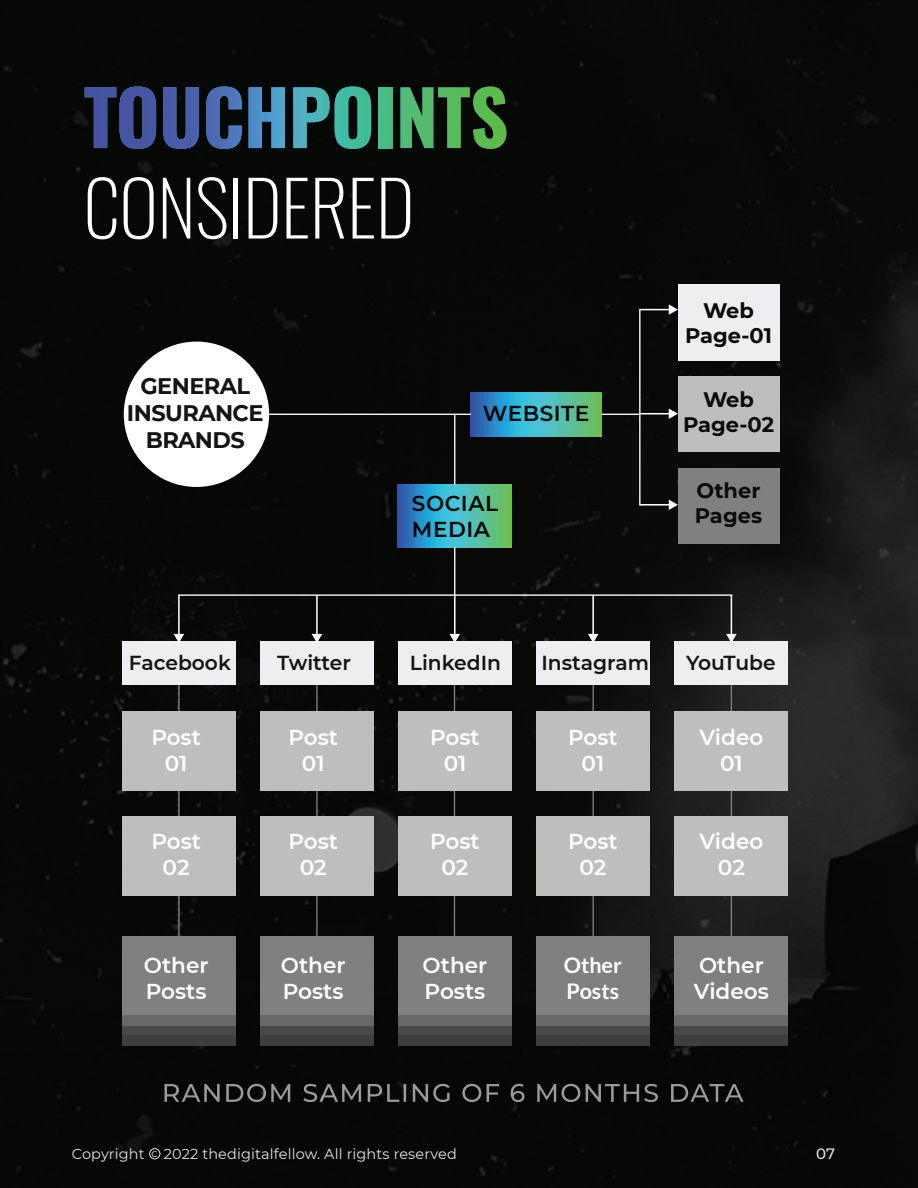
<style>
.page{position:relative;width:918px;height:1188px;background:#fff}
.page>*{position:absolute;margin:0;border:0;box-sizing:border-box;transform-origin:0 0}
.t1{font:200 75px "Oswald";letter-spacing:-.01em;color:#fff}
.t2{font:700 22.5px/27px "Montserrat";letter-spacing:-.025em;color:#151414;text-align:center}
.t3{font:600 21.6px/26px "Montserrat";color:#fff;text-align:center}
.t4{font:600 21.6px/26px "Montserrat";letter-spacing:.025em;color:#040503}
.t5{font:700 21.6px/26px "Lato";color:#fff}
.t6{font:700 21px/25.2px "Montserrat";color:#090b0a;text-align:center}
.t7{font:600 20.25px "Montserrat";color:#151414}
.t8{font:500 15px "Montserrat";color:#e4e4e4}
.t9{font:14.4px "Montserrat";letter-spacing:.01em;color:#e4e4e4}
</style>
<div class="page">
<img style="left:0;top:0;width:918px;height:1188px">
<img style="left:165px;top:1084px;width:579px;height:18px">
<hr style="left:178px;top:685px;width:2px;height:276px;background:#808081">
<hr style="left:316px;top:685px;width:2px;height:276px;background:#808081">
<hr style="left:454px;top:685px;width:1px;height:276px;background:#808081">
<hr style="left:593px;top:685px;width:1px;height:276px;background:#808081">
<hr style="left:731px;top:685px;width:1px;height:276px;background:#808081">
<div style="left:124px;top:342px;width:145px;height:145px;background:#fff;border-radius:50%"></div>
<svg style="left:471px;top:392px;width:131px;height:44px"></svg>
<svg style="left:398px;top:485px;width:113px;height:62px"></svg>
<div style="left:122px;top:641px;width:113px;height:44px;background:#edeeef"></div>
<div style="left:260px;top:641px;width:113px;height:44px;background:#edeeef"></div>
<div style="left:398px;top:641px;width:114px;height:44px;background:#edeeef"></div>
<div style="left:536px;top:641px;width:113px;height:44px;background:#edeeef"></div>
<div style="left:675px;top:641px;width:113px;height:44px;background:#edeeef"></div>
<div style="left:122px;top:711px;width:113px;height:80px;background:#bfbebe"></div>
<div style="left:260px;top:711px;width:113px;height:80px;background:#bfbebe"></div>
<div style="left:398px;top:711px;width:114px;height:80px;background:#bfbebe"></div>
<div style="left:536px;top:711px;width:113px;height:80px;background:#bfbebe"></div>
<div style="left:675px;top:711px;width:113px;height:80px;background:#bfbebe"></div>
<div style="left:122px;top:816px;width:113px;height:80px;background:#bfbebe"></div>
<div style="left:260px;top:816px;width:113px;height:80px;background:#bfbebe"></div>
<div style="left:398px;top:816px;width:114px;height:80px;background:#bfbebe"></div>
<div style="left:536px;top:816px;width:113px;height:80px;background:#bfbebe"></div>
<div style="left:675px;top:816px;width:113px;height:80px;background:#bfbebe"></div>
<div style="left:122px;top:936px;width:113px;height:79px;background:#808081"></div>
<div style="left:260px;top:936px;width:113px;height:79px;background:#808081"></div>
<div style="left:398px;top:936px;width:114px;height:79px;background:#808081"></div>
<div style="left:536px;top:936px;width:113px;height:79px;background:#808081"></div>
<div style="left:675px;top:936px;width:113px;height:79px;background:#808081"></div>
<div style="left:678px;top:284px;width:101px;height:77px;background:#edeeef"></div>
<div style="left:678px;top:377px;width:101px;height:75px;background:#bfbebe"></div>
<div style="left:678px;top:468px;width:101px;height:75px;background:#808081"></div>
<hr style="left:178px;top:594px;width:554px;height:2px;background:#fff">
<hr style="left:265px;top:414px;width:206px;height:1px;background:#fff">
<hr style="left:602px;top:414px;width:38px;height:1px;background:#fff">
<hr style="left:454px;top:547px;width:1px;height:48px;background:#fff">
<hr style="left:454px;top:414px;width:1px;height:71px;background:#fff">
<hr style="left:639px;top:309px;width:2px;height:197px;background:#fff">
<svg style="left:174px;top:595px;width:10px;height:47px"></svg>
<svg style="left:312px;top:595px;width:10px;height:47px"></svg>
<svg style="left:450px;top:595px;width:10px;height:47px"></svg>
<svg style="left:588px;top:595px;width:10px;height:47px"></svg>
<svg style="left:640px;top:304px;width:38px;height:11px"></svg>
<svg style="left:640px;top:408px;width:38px;height:11px"></svg>
<svg style="left:640px;top:500px;width:38px;height:10px"></svg>
<svg style="left:726px;top:595px;width:11px;height:47px"></svg>
<div style="left:122px;top:1025px;width:113px;height:11px;background:#494949"></div>
<div style="left:260px;top:1025px;width:113px;height:11px;background:#494949"></div>
<div style="left:398px;top:1025px;width:114px;height:11px;background:#494949"></div>
<div style="left:536px;top:1025px;width:113px;height:11px;background:#494949"></div>
<div style="left:675px;top:1025px;width:113px;height:11px;background:#494949"></div>
<div style="left:122px;top:1015px;width:113px;height:10px;background:#676868"></div>
<div style="left:260px;top:1015px;width:113px;height:10px;background:#676868"></div>
<div style="left:398px;top:1015px;width:114px;height:10px;background:#676868"></div>
<div style="left:536px;top:1015px;width:113px;height:10px;background:#676868"></div>
<div style="left:675px;top:1015px;width:113px;height:10px;background:#676868"></div>
<div style="left:122px;top:1036px;width:113px;height:10px;background:#3e3e3e"></div>
<div style="left:260px;top:1036px;width:113px;height:10px;background:#3e3e3e"></div>
<div style="left:398px;top:1036px;width:114px;height:10px;background:#3e3e3e"></div>
<div style="left:536px;top:1036px;width:113px;height:10px;background:#3e3e3e"></div>
<div style="left:675px;top:1036px;width:113px;height:10px;background:#3e3e3e"></div>
<div style="left:149px;top:1148px;width:11px;height:11px;border:1px solid #e4e4e4;border-radius:50%"></div>
<svg style="left:85px;top:87px;width:71px;height:62px"></svg>
<svg style="left:163px;top:87px;width:36px;height:62px"></svg>
<svg style="left:206px;top:87px;width:36px;height:62px"></svg>
<svg style="left:249px;top:87px;width:36px;height:61px"></svg>
<svg style="left:293px;top:87px;width:78px;height:62px"></svg>
<div style="left:379px;top:87px;width:13px;height:61px;background:#48bc84"></div>
<svg style="left:400px;top:87px;width:106px;height:62px"></svg>
<h1 class="t1" style="left:83px;top:141px;width:333px">CONSIDERED</h1>
<p class="t2" style="left:127px;top:371px;width:138px">GENERAL<br>INSURANCE<br>BRANDS</p>
<p class="t4" style="left:483px;top:400px;width:108px">WEBSITE</p>
<p class="t4" style="left:412px;top:489px;width:88px">SOCIAL<br>MEDIA</p>
<p class="t6" style="left:685px;top:297px;width:88px">Web<br>Page-01</p>
<p class="t6" style="left:683px;top:386px;width:93px">Web<br>Page-02</p>
<p class="t6" style="left:695px;top:477px;width:69px;text-align:left">Other<br>Pages</p>
<p class="t7" style="left:129px;top:648px;width:104px">Facebook</p>
<p class="t7" style="left:277px;top:648px;width:75px">Twitter</p>
<p class="t7" style="left:410px;top:648px;width:93px">LinkedIn</p>
<p class="t7" style="left:541px;top:648px;width:109px">Instagram</p>
<p class="t7" style="left:686px;top:648px;width:91px">YouTube</p>
<p class="t3" style="left:151px;top:723px;width:51px">Post<br>01</p>
<p class="t3" style="left:288px;top:723px;width:51px">Post<br>01</p>
<p class="t3" style="left:430px;top:723px;width:51px">Post<br>01</p>
<p class="t3" style="left:568px;top:723px;width:51px">Post<br>01</p>
<p class="t3" style="left:699px;top:723px;width:65px">Video<br>01</p>
<p class="t3" style="left:151px;top:827px;width:51px">Post<br>02</p>
<p class="t3" style="left:288px;top:827px;width:51px">Post<br>02</p>
<p class="t3" style="left:430px;top:827px;width:51px">Post<br>02</p>
<p class="t3" style="left:568px;top:827px;width:51px">Post<br>02</p>
<p class="t3" style="left:699px;top:827px;width:65px">Video<br>02</p>
<p class="t3" style="left:144px;top:951px;width:66px;text-align:left">Other<br>Posts</p>
<p class="t3" style="left:281px;top:951px;width:66px;text-align:left">Other<br>Posts</p>
<p class="t3" style="left:423px;top:951px;width:66px;text-align:left">Other<br>Posts</p>
<p class="t5" style="left:564px;top:952px;width:60px">Other<br>Posts</p>
<p class="t3" style="left:694px;top:951px;width:77px;text-align:left">Other<br>Videos</p>
<p class="t9" style="left:72px;top:1144px;width:387px">Copyright <sup>C</sup> 2022 thedigitalfellow. All rights reserved</p>
<p class="t8" style="left:816px;top:1143px;width:21px">07</p>
</div>
